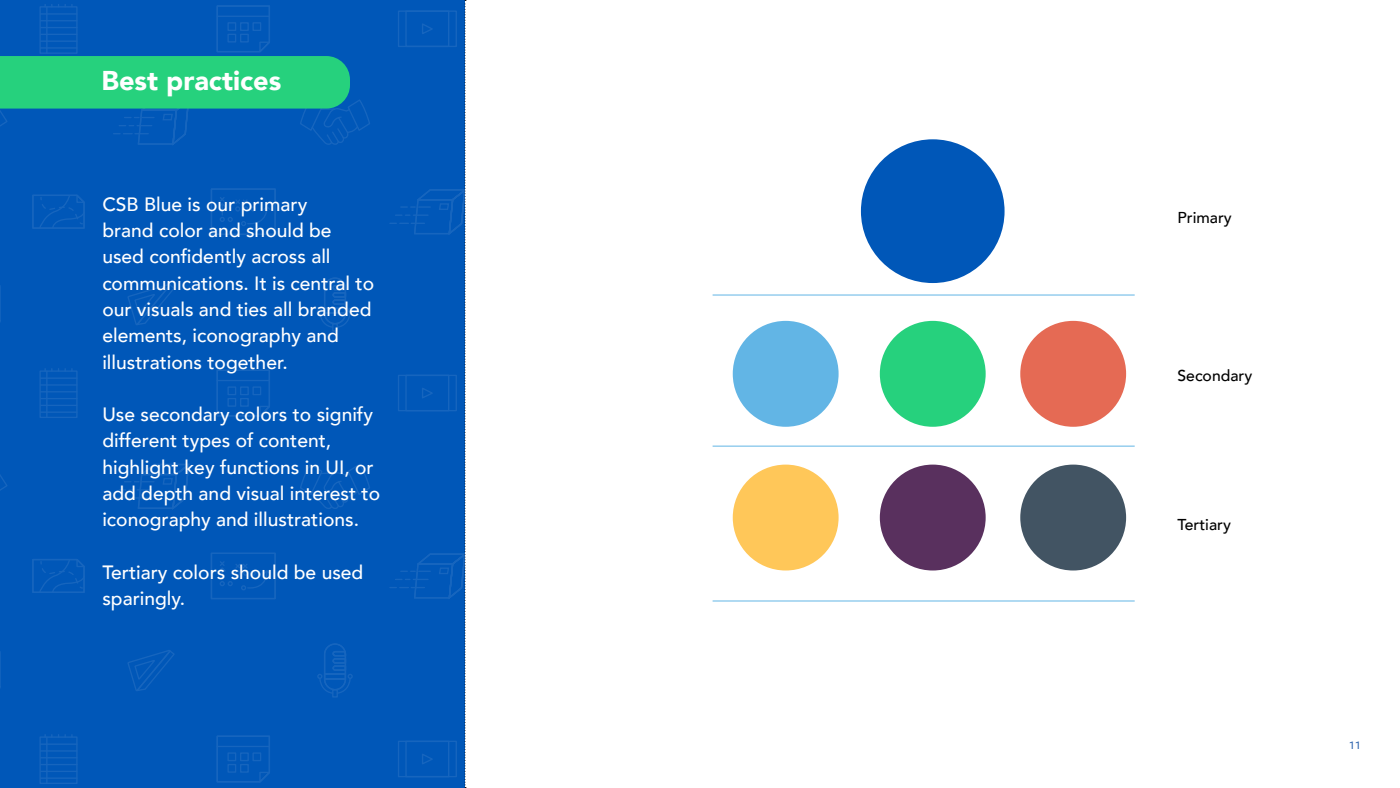
<style>
.page{position:relative;width:1400px;height:788px;background:#fff}
.page>*{position:absolute;margin:0;border:0;box-sizing:border-box;transform-origin:0 0}
.t1{font:900 27.12px "Avenir";color:#fff}
.t2{font:500 19.25px/26.2px "Avenir";color:#fff}
.t3{font:500 15.75px "Avenir";color:#000}
.t4{font:10.5px "Roboto";color:#225ba9}
</style>
<div class="page">
<svg style="left:0;top:0;width:466px;height:788px;background:#035db5"></svg>
<div style="left:861px;top:139px;width:144px;height:144px;background:#0057b8;border-radius:50%"></div>
<div style="left:733px;top:321px;width:106px;height:106px;background:#62b5e5;border-radius:50%"></div>
<div style="left:733px;top:464px;width:106px;height:106px;background:#ffc759;border-radius:50%"></div>
<div style="left:880px;top:321px;width:106px;height:106px;background:#26d17d;border-radius:50%"></div>
<div style="left:880px;top:464px;width:106px;height:106px;background:#59305e;border-radius:50%"></div>
<div style="left:1020px;top:321px;width:106px;height:106px;background:#e56a54;border-radius:50%"></div>
<div style="left:1020px;top:464px;width:106px;height:106px;background:#425463;border-radius:50%"></div>
<hr style="left:713px;top:294px;width:422px;height:1px;background:#62b5e5">
<hr style="left:713px;top:445px;width:422px;height:1px;background:#62b5e5">
<hr style="left:713px;top:600px;width:422px;height:1px;background:#62b5e5">
<h1 class="t1" style="left:102px;top:57px;width:181px">Best practices</h1>
<p class="t2" style="left:102px;top:190px;width:273px">CSB Blue is our primary<br>brand color and should be used confidently across all communications. It is central to our visuals and ties all branded elements, iconography and illustrations together.</p>
<p class="t2" style="left:102px;top:400px;width:279px">Use secondary colors to signify different types of content, highlight key functions in UI, or add depth and visual interest to iconography and illustrations.</p>
<p class="t2" style="left:102px;top:557px;width:263px">Tertiary colors should be used sparingly.</p>
<p class="t3" style="left:1178px;top:204px;width:56px">Primary</p>
<p class="t3" style="left:1178px;top:361px;width:76px">Secondary</p>
<p class="t3" style="left:1178px;top:510px;width:55px">Tertiary</p>
<p class="t4" style="left:1349px;top:737px;width:13px">11</p>
</div>
